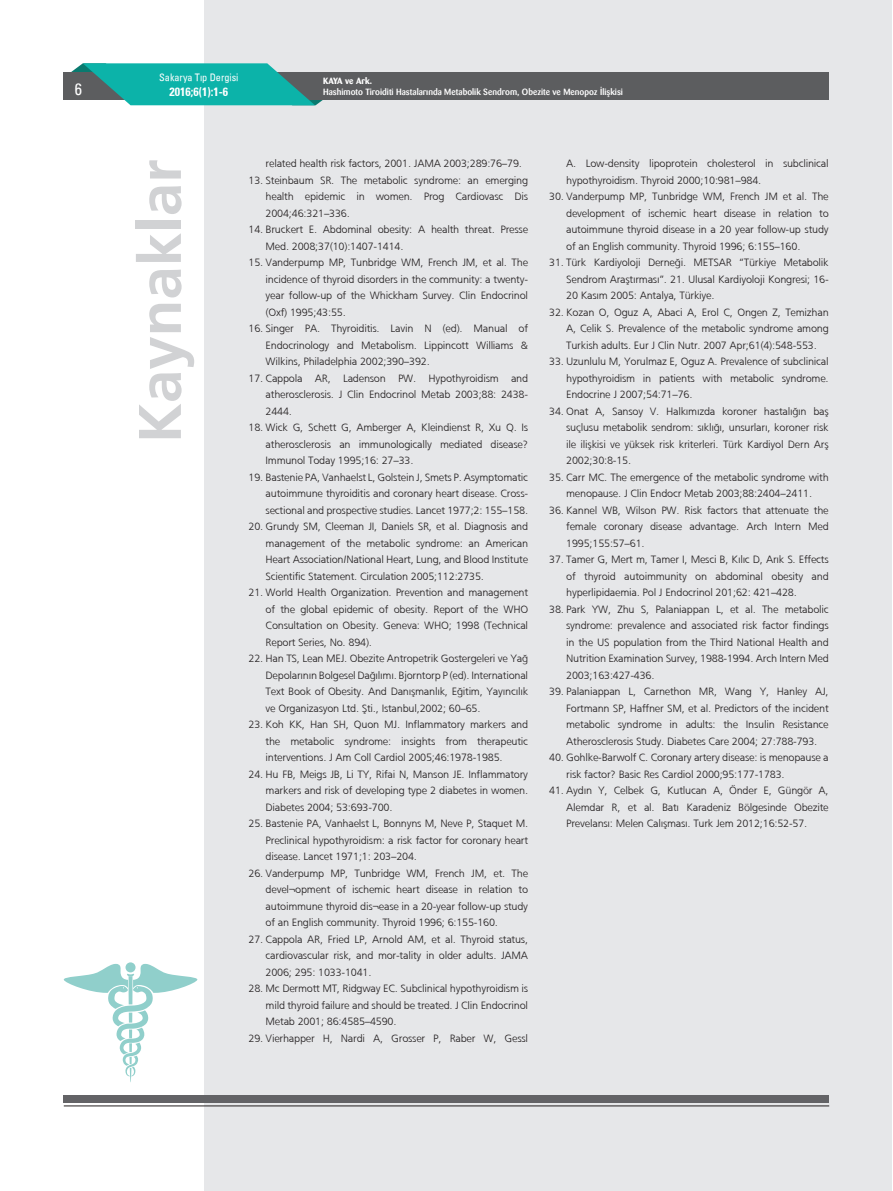
<style>
.page{position:relative;width:893px;height:1191px;background:#fff}
.page>*{position:absolute;margin:0;border:0;box-sizing:border-box;transform-origin:0 0}
.t1{font:700 60px "Frutiger";color:#d1d2d4}
.t2{font:16.5px "Univers Condensed";color:#fff}
.t3{font:700 condensed 12px "Univers";color:#fff}
.t4{font:300 10.5px/16.5px "Frutiger";color:#231f20;text-align:justify}
.t5{font:10.2px "Univers Condensed";color:#fff}
.t6{font:500 9px "Barmeno";color:#fff}
.t7{font:700 9px "Barmeno";color:#fff}
</style>
<div class="page">
<div style="left:204px;top:0;width:688px;height:1191px;background:#e6e7e9"></div>
<div style="left:64px;top:72px;width:765px;height:28px;background:#5c5d5f"></div>
<svg style="left:71px;top:63px;width:252px;height:42px"></svg>
<hr style="left:64px;top:1105px;width:765px;height:1px;background:#231f20">
<div style="left:64px;top:1095px;width:765px;height:7px;background:#636366"></div>
<svg style="left:63px;top:964px;width:135px;height:118px"></svg>
<p class="t5" style="left:159px;top:71px;width:81px">Sakarya Tıp Dergisi</p>
<h2 class="t2" style="left:75px;top:78px;width:9px">6</h2>
<p class="t3" style="left:170px;top:84px;width:60px">2016;6(1):1-6</p>
<p class="t7" style="left:323px;top:75px;width:50px">KAYA ve Ark.</p>
<p class="t6" style="left:323px;top:86px;width:301px">Hashimoto Tiroiditi Hastalarında Metabolik Sendrom, Obezite ve Menopoz İlişkisi</p>
<h1 class="t1" style="left:125px;top:443px;width:285px;rotate:-90deg">Kaynaklar</h1>
<p class="t4" style="left:266px;top:155px;width:258px">related health risk factors, 2001. JAMA 2003;289:76–79.</p>
<p class="t4" style="left:266px;top:172px;width:264px;text-indent:-17px">13. Steinbaum SR. The metabolic syndrome: an emerging health epidemic in women. Prog Cardiovasc Dis 2004;46:321–336.</p>
<p class="t4" style="left:266px;top:221px;width:264px;text-indent:-17px">14. Bruckert E. Abdominal obesity: A health threat. Presse<br>Med. 2008;37(10):1407-1414.</p>
<p class="t4" style="left:266px;top:254px;width:264px;text-indent:-17px">15. Vanderpump MP, Tunbridge WM, French JM, et al. The incidence of thyroid disorders in the community: a twenty&shy;year follow-up of the Whickham Survey. Clin Endocrinol (Oxf) 1995;43:55.</p>
<p class="t4" style="left:266px;top:320px;width:264px;text-indent:-17px">16. Singer PA. Thyroiditis. Lavin N (ed). Manual of Endocrinology and Metabolism. Lippincott Williams &amp; Wilkins, Philadelphia 2002;390–392.</p>
<p class="t4" style="left:266px;top:370px;width:264px;text-indent:-17px">17. Cappola AR, Ladenson PW. Hypothyroidism and atherosclerosis. J Clin Endocrinol Metab 2003;88: 2438- 2444.</p>
<p class="t4" style="left:266px;top:419px;width:264px;text-indent:-17px">18. Wick G, Schett G, Amberger A, Kleindienst R, Xu Q. Is atherosclerosis an immunologically mediated disease?<br>Immunol Today 1995;16: 27–33.</p>
<p class="t4" style="left:266px;top:469px;width:264px;text-indent:-17px">19. Bastenie PA, Vanhaelst L, Golstein J, Smets P. Asymptomatic autoimmune thyroiditis and coronary heart disease. Cross&shy;sectional and prospective studies. Lancet 1977;2: 155–158.</p>
<p class="t4" style="left:266px;top:518px;width:264px;text-indent:-17px">20. Grundy SM, Cleeman JI, Daniels SR, et al. Diagnosis and management of the metabolic syndrome: an American Heart Association/National Heart, Lung, and Blood Institute Scientific Statement. Circulation 2005;112:2735.</p>
<p class="t4" style="left:266px;top:584px;width:264px;text-indent:-17px">21. World Health Organization. Prevention and management of the global epidemic of obesity. Report of the WHO Consultation on Obesity. Geneva: WHO; 1998 (Technical Report Series, No. 894).</p>
<p class="t4" style="left:266px;top:650px;width:264px;text-indent:-17px">22. Han TS, Lean MEJ. Obezite Antropetrik Gostergeleri ve Yağ Depolarının Bolgesel Dağılımı. Bjorntorp P (ed). International Text Book of Obesity. And Danışmanlık, Eğitim, Yayıncılık ve Organizasyon Ltd. Şti., Istanbul,2002; 60–65.</p>
<p class="t4" style="left:266px;top:716px;width:264px;text-indent:-17px">23. Koh KK, Han SH, Quon MJ. Inflammatory markers and the metabolic syndrome: insights from therapeutic interventions. J Am Coll Cardiol 2005;46:1978-1985.</p>
<p class="t4" style="left:266px;top:766px;width:264px;text-indent:-17px">24. Hu FB, Meigs JB, Li TY, Rifai N, Manson JE. Inflammatory markers and risk of developing type 2 diabetes in women.<br>Diabetes 2004; 53:693-700.</p>
<p class="t4" style="left:266px;top:815px;width:264px;text-indent:-17px">25. Bastenie PA, Vanhaelst L, Bonnyns M, Neve P, Staquet M.<br>Preclinical hypothyroidism: a risk factor for coronary heart disease. Lancet 1971;1: 203–204.</p>
<p class="t4" style="left:266px;top:865px;width:264px;text-indent:-17px">26. Vanderpump MP, Tunbridge WM, French JM, et. The devel¬opment of ischemic heart disease in relation to autoimmune thyroid dis¬ease in a 20-year follow-up study of an English community. Thyroid 1996; 6:155-160.</p>
<p class="t4" style="left:266px;top:931px;width:264px;text-indent:-17px">27. Cappola AR, Fried LP, Arnold AM, et al. Thyroid status, cardiovascular risk, and mor-tality in older adults. JAMA 2006; 295: 1033-1041.</p>
<p class="t4" style="left:266px;top:980px;width:264px;text-indent:-17px">28. Mc Dermott MT, Ridgway EC. Subclinical hypothyroidism is mild thyroid failure and should be treated. J Clin Endocrinol Metab 2001; 86:4585–4590.</p>
<p class="t4" style="left:249px;top:1030px;width:281px">29. Vierhapper H, Nardi A, Grosser P, Raber W, Gessl</p>
<p class="t4" style="left:567px;top:155px;width:264px">A. Low-density lipoprotein cholesterol in subclinical hypothyroidism. Thyroid 2000;10:981–984.</p>
<p class="t4" style="left:567px;top:188px;width:264px;text-indent:-17px">30. Vanderpump MP, Tunbridge WM, French JM et al. The development of ischemic heart disease in relation to autoimmune thyroid disease in a 20 year follow-up study of an English community. Thyroid 1996; 6:155–160.</p>
<p class="t4" style="left:567px;top:254px;width:264px;text-indent:-17px">31. Türk Kardiyoloji Derneği. METSAR “Türkiye Metabolik Sendrom Araştırması”. 21. Ulusal Kardiyoloji Kongresi; 16- 20 Kasım 2005: Antalya, Türkiye.</p>
<p class="t4" style="left:567px;top:304px;width:264px;text-indent:-17px">32. Kozan O, Oguz A, Abaci A, Erol C, Ongen Z, Temizhan A, Celik S. Prevalence of the metabolic syndrome among Turkish adults. Eur J Clin Nutr. 2007 Apr;61(4):548-553.</p>
<p class="t4" style="left:567px;top:353px;width:264px;text-indent:-17px">33. Uzunlulu M, Yorulmaz E, Oguz A. Prevalence of subclinical hypothyroidism in patients with metabolic syndrome.<br>Endocrine J 2007;54:71–76.</p>
<p class="t4" style="left:567px;top:403px;width:264px;text-indent:-17px">34. Onat A, Sansoy V. Halkımızda koroner hastalığın baş suçlusu metabolik sendrom: sıklığı, unsurları, koroner risk ile ilişkisi ve yüksek risk kriterleri. Türk Kardiyol Dern Arş 2002;30:8-15.</p>
<p class="t4" style="left:550px;top:469px;width:281px;text-align:center">35. Carr MC. The emergence of the metabolic syndrome with menopause. J Clin Endocr Metab 2003;88:2404–2411.</p>
<p class="t4" style="left:567px;top:502px;width:264px;text-indent:-17px">36. Kannel WB, Wilson PW. Risk factors that attenuate the female coronary disease advantage. Arch Intern Med 1995;155:57–61.</p>
<p class="t4" style="left:567px;top:551px;width:264px;text-indent:-17px">37. Tamer G, Mert m, Tamer I, Mesci B, Kılıc D, Arık S. Effects of thyroid autoimmunity on abdominal obesity and hyperlipidaemia. Pol J Endocrinol 201;62: 421–428.</p>
<p class="t4" style="left:567px;top:601px;width:264px;text-indent:-17px">38. Park YW, Zhu S, Palaniappan L, et al. The metabolic syndrome: prevalence and associated risk factor findings in the US population from the Third National Health and Nutrition Examination Survey, 1988-1994. Arch Intern Med 2003;163:427-436.</p>
<p class="t4" style="left:567px;top:683px;width:264px;text-indent:-17px">39. Palaniappan L, Carnethon MR, Wang Y, Hanley AJ, Fortmann SP, Haffner SM, et al. Predictors of the incident metabolic syndrome in adults: the Insulin Resistance Atherosclerosis Study. Diabetes Care 2004; 27:788-793.</p>
<p class="t4" style="left:567px;top:749px;width:264px;text-indent:-17px">40. Gohlke-Barwolf C. Coronary artery disease: is menopause a risk factor? Basic Res Cardiol 2000;95:177-1783.</p>
<p class="t4" style="left:567px;top:782px;width:264px;text-indent:-17px">41. Aydın Y, Celbek G, Kutlucan A, Önder E, Güngör A, Alemdar R, et al. Batı Karadeniz Bölgesinde Obezite Prevelansı: Melen Calışması. Turk Jem 2012;16:52-57.</p>
</div>
